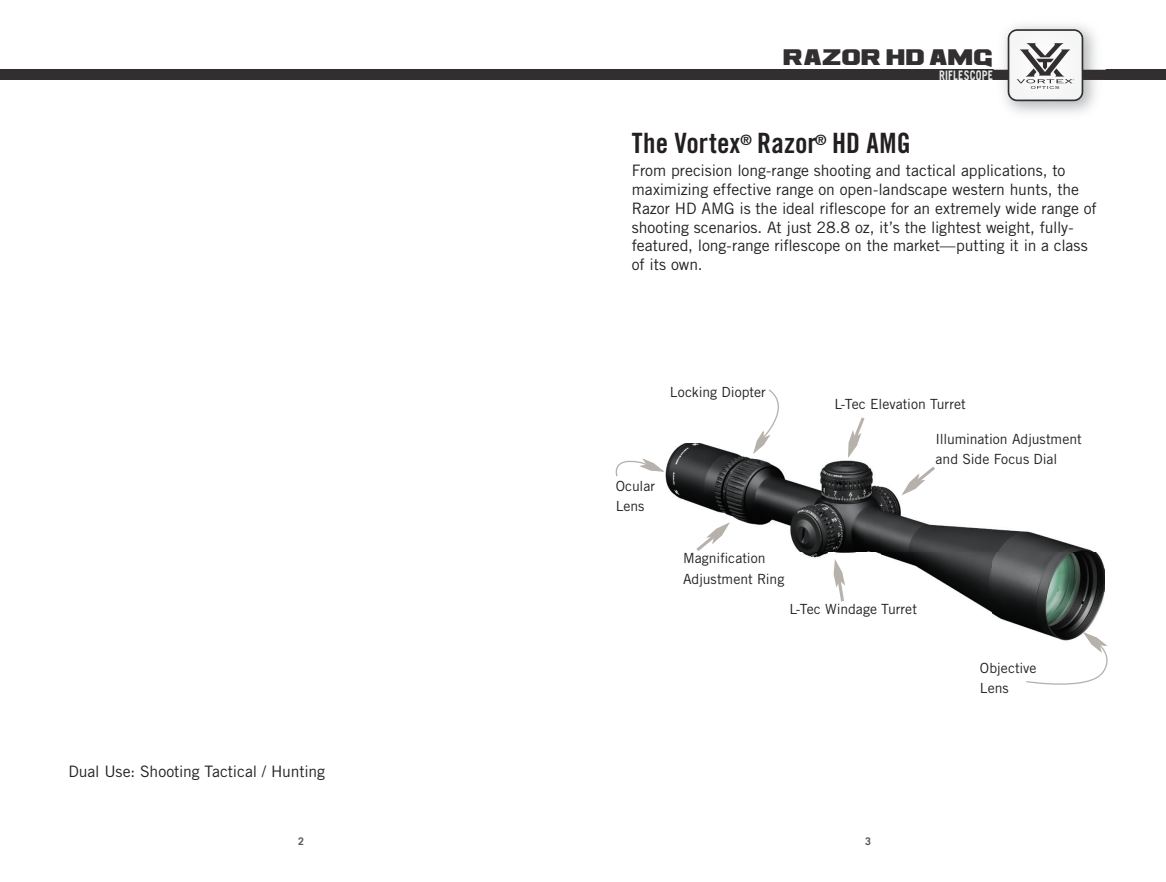
<style>
.page{position:relative;width:1166px;height:882px;background:#fff}
.page>*{position:absolute;margin:0;border:0;box-sizing:border-box;transform-origin:0 0}
.t1{font:28px "Trade Gothic LT Std Bd Cn 20";letter-spacing:.005em;color:#231f20}
.t2{font:17.5px "Ash";letter-spacing:.01em;color:#312f30}
.t3{font:15.75px/18.9px "Trade Gothic LT Std";letter-spacing:-.005em;color:#231f20}
.t4{font:14px/20.7px "Trade Gothic LT Std";color:#231f20}
.t5{font:700 13.12px "Trade Gothic LT";letter-spacing:.02em;color:#e6e7e9;scale:.8 1}
.t6{font:700 10.5px "Trade Gothic LT";color:#57585a}
</style>
<div class="page">
<div style="left:0;top:70px;width:1166px;height:10px;background:#312f30"></div>
<img style="left:993px;top:25px;width:112px;height:88px">
<svg style="left:1007px;top:29px;width:76px;height:72px"></svg>
<img style="left:664px;top:443px;width:440px;height:187px">
<svg style="left:1026px;top:630px;width:82px;height:55px"></svg>
<svg style="left:695px;top:520px;width:37px;height:32px"></svg>
<svg style="left:753px;top:389px;width:40px;height:65px"></svg>
<svg style="left:615px;top:459px;width:49px;height:18px"></svg>
<svg style="left:832px;top:556px;width:14px;height:47px"></svg>
<svg style="left:847px;top:417px;width:18px;height:44px"></svg>
<svg style="left:899px;top:465px;width:37px;height:32px"></svg>
<p class="t2" style="left:784px;top:48px;width:211px">RAZOR HD AMG</p>
<p class="t5" style="left:939px;top:67px;width:69px">RIFLESCOPE</p>
<h1 class="t1" style="left:632px;top:126px;width:280px">The Vortex<sup>®</sup> Razor<sup>®</sup> HD AMG</h1>
<p class="t3" style="left:632px;top:161px;width:466px">From precision long-range shooting and tactical applications, to maximizing effective range on open-landscape western hunts, the Razor HD AMG is the ideal riflescope for an extremely wide range of shooting scenarios. At just 28.8 oz, it’s the lightest weight, fully&shy;featured, long-range riflescope on the market—putting it in a class of its own.</p>
<p class="t3" style="left:68px;top:761px;width:258px">Dual Use: Shooting Tactical / Hunting</p>
<p class="t4" style="left:615px;top:475px;width:41px">Ocular<br>Lens</p>
<p class="t4" style="left:670px;top:381px;width:97px">Locking Diopter</p>
<p class="t4" style="left:683px;top:548px;width:103px">Magnification<br>Adjustment Ring</p>
<p class="t4" style="left:834px;top:393px;width:133px">L-Tec Elevation Turret</p>
<p class="t4" style="left:935px;top:428px;width:148px">Illumination Adjustment and Side Focus Dial</p>
<p class="t4" style="left:789px;top:598px;width:129px">L-Tec Windage Turret</p>
<p class="t4" style="left:980px;top:657px;width:58px">Objective<br>Lens</p>
<p class="t6" style="left:298px;top:835px;width:7px">2</p>
<p class="t6" style="left:865px;top:835px;width:7px">3</p>
</div>
